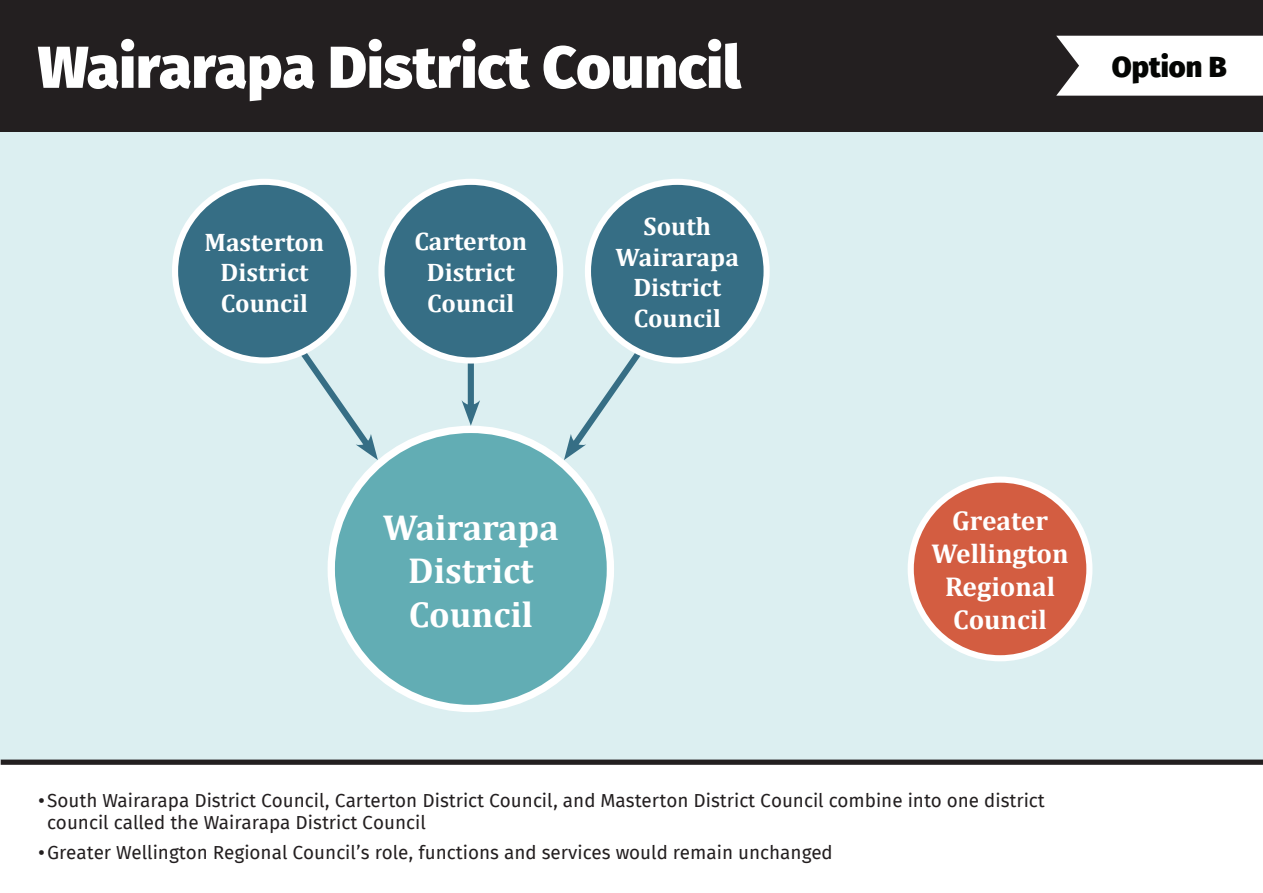
<style>
.page{position:relative;width:1263px;height:893px;background:#fff}
.page>*{position:absolute;margin:0;border:0;box-sizing:border-box;transform-origin:0 0}
.t1{font:800 59.1px "Fira Sans";color:#fff}
.t2{font:700 36.3px/43.5px "Cambria";color:#fff;text-align:center}
.t3{font:800 28.95px "Fira Sans";color:#040503}
.t4{font:700 27.3px/32.8px "Cambria";color:#fff;text-align:center}
.t5{font:700 25.5px/30.6px "Cambria";color:#fff;text-align:center}
.t6{font:18.9px/22.6px "Fira Sans";color:#231f20}
</style>
<div class="page">
<div style="left:1px;top:131px;width:1262px;height:629px;background:#dceff1"></div>
<div style="left:0;top:0;width:1263px;height:131px;background:#231f20"></div>
<div style="left:1px;top:760px;width:1262px;height:5px;background:#231f20"></div>
<div style="left:911px;top:480px;width:178px;height:178px;background:#d35d41;border-radius:50%"></div>
<div style="left:908px;top:476px;width:184px;height:185px;border:6px solid #fff;border-radius:50%"></div>
<div style="left:331px;top:429px;width:279px;height:279px;background:#62adb4;border-radius:50%"></div>
<div style="left:328px;top:426px;width:286px;height:286px;border:7px solid #fff;border-radius:50%"></div>
<svg style="left:293px;top:343px;width:85px;height:117px"></svg>
<div style="left:468px;top:350px;width:6px;height:61px;background:#366e85"></div>
<svg style="left:461px;top:400px;width:19px;height:26px"></svg>
<svg style="left:564px;top:343px;width:84px;height:117px"></svg>
<div style="left:175px;top:182px;width:179px;height:178px;background:#366e85;border-radius:50%"></div>
<div style="left:172px;top:179px;width:185px;height:185px;border:6px solid #fff;border-radius:50%"></div>
<div style="left:381px;top:182px;width:179px;height:178px;background:#366e85;border-radius:50%"></div>
<div style="left:378px;top:179px;width:185px;height:185px;border:6px solid #fff;border-radius:50%"></div>
<div style="left:588px;top:182px;width:179px;height:178px;background:#366e85;border-radius:50%"></div>
<div style="left:585px;top:179px;width:185px;height:185px;border:6px solid #fff;border-radius:50%"></div>
<svg style="left:1056px;top:36px;width:207px;height:60px;background:#f0eff0"></svg>
<p class="t1" style="left:38px;top:26px;width:704px">Wairarapa District Council</p>
<p class="t5" style="left:204px;top:226px;width:121px">Masterton</p>
<p class="t5" style="left:220px;top:256px;width:89px">District</p>
<p class="t5" style="left:221px;top:287px;width:89px">Council</p>
<p class="t5" style="left:414px;top:226px;width:114px">Carterton</p>
<p class="t5" style="left:427px;top:256px;width:89px">District</p>
<p class="t5" style="left:427px;top:287px;width:89px">Council</p>
<p class="t5" style="left:615px;top:210px;width:125px">South<br>Wairarapa</p>
<p class="t5" style="left:633px;top:271px;width:89px">District</p>
<p class="t5" style="left:634px;top:302px;width:89px">Council</p>
<p class="t3" style="left:1112px;top:46px;width:116px">Option B</p>
<p class="t2" style="left:383px;top:504px;width:177px">Wairarapa<br>District</p>
<p class="t2" style="left:409px;top:591px;width:126px">Council</p>
<p class="t4" style="left:931px;top:504px;width:139px">Greater<br>Wellington</p>
<p class="t4" style="left:945px;top:569px;width:112px;text-align:left">Regional<br>Council</p>
<p class="t6" style="left:47px;top:790px;width:999px;text-indent:-9px">•South Wairarapa District Council, Carterton District Council, and Masterton District Council combine into one district council called the Wairarapa District Council</p>
<p class="t6" style="left:38px;top:843px;width:796px">•Greater Wellington Regional Council’s role, functions and services would remain unchanged</p>
</div>
